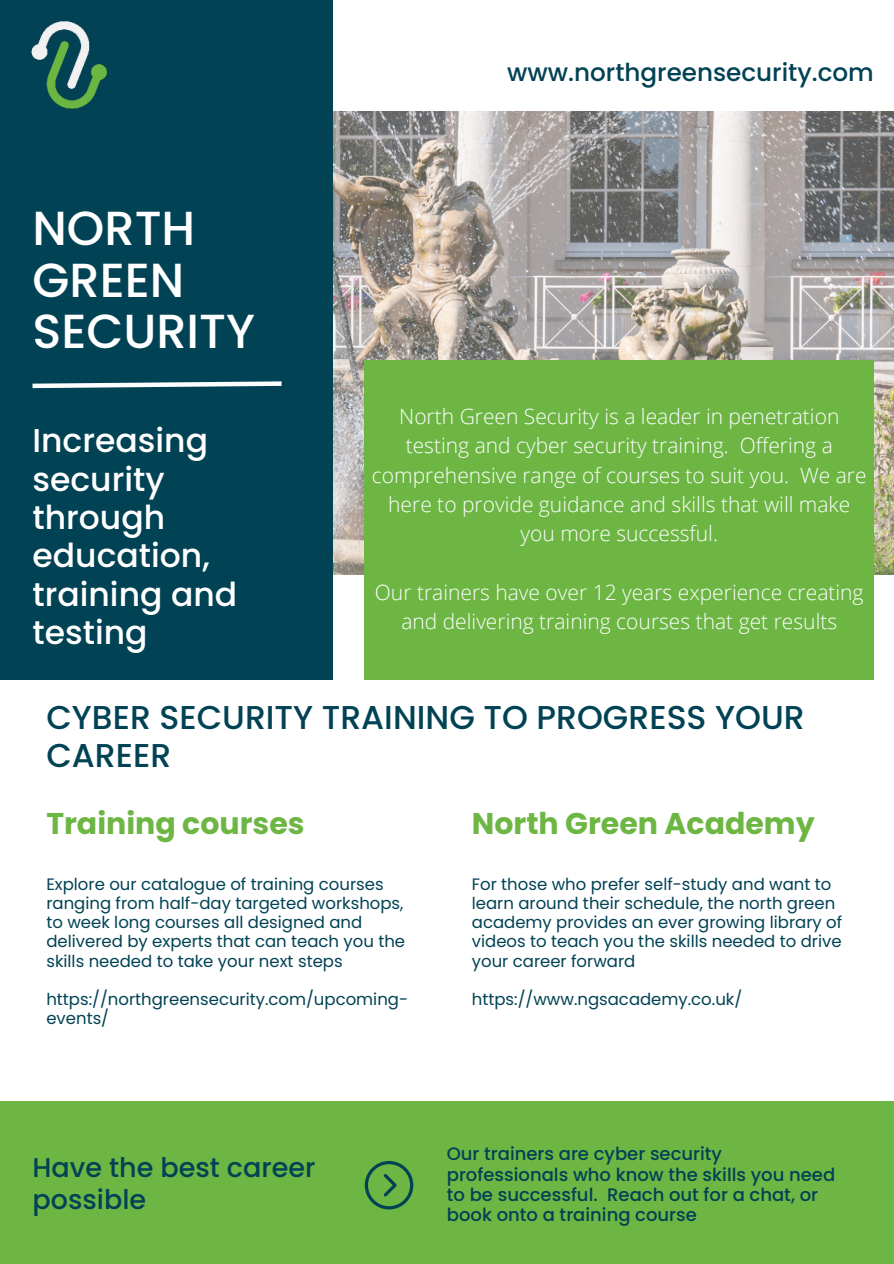
<style>
.page{position:relative;width:894px;height:1264px;background:#fff}
.page>*{position:absolute;margin:0;border:0;box-sizing:border-box;transform-origin:0 0}
.t1{font:500 47.85px/51.8px "Poppins";color:#fff}
.t2{font:500 33px/38.2px "Poppins";color:#fff}
.t3{font:500 33px/38.2px "Poppins";color:#014254}
.t4{font:700 30px "Poppins";color:#6db644}
.t5{font:500 27px/31.5px "Poppins";color:#014254}
.t6{font:500 24.6px "Poppins";color:#014254}
.t7{font:300 21px/29.2px "Open Sans";color:#fff;text-align:center}
.t8{font:500 18px/20.2px "Poppins";color:#014254}
.t9{font:16.5px/19.2px "Poppins";color:#014254}
</style>
<div class="page">
<img style="left:333px;top:111px;width:560px;height:463px">
<div style="left:0;top:0;width:333px;height:679px;background:#014254"></div>
<div style="left:364px;top:360px;width:509px;height:319px;background:#6db644"></div>
<div style="left:0;top:1101px;width:893px;height:162px;background:#6db644"></div>
<svg style="left:364px;top:1161px;width:49px;height:48px"></svg>
<svg style="left:32px;top:381px;width:250px;height:8px"></svg>
<img style="left:31px;top:21px;width:78px;height:89px">
<h1 class="t1" style="left:32px;top:202px;width:224px">NORTH<br>GREEN<br>SECURITY</h1>
<h2 class="t2" style="left:32px;top:422px;width:206px">Increasing security through education, training and testing</h2>
<h3 class="t6" style="left:507px;top:58px;width:368px">www.northgreensecurity.com</h3>
<p class="t7" style="left:372px;top:401px;width:496px">North Green Security is a leader in penetration testing and cyber security training. Offering a comprehensive range of courses to suit you. We are here to provide guidance and skills that will make you more successful.</p>
<p class="t7" style="left:375px;top:577px;width:490px">Our trainers have over 12 years experience creating and delivering training courses that get results</p>
<h2 class="t3" style="left:46px;top:698px;width:759px">CYBER SECURITY TRAINING TO PROGRESS YOUR<br>CAREER</h2>
<h3 class="t4" style="left:46px;top:805px;width:259px">Training courses</h3>
<p class="t9" style="left:46px;top:874px;width:360px">Explore our catalogue of training courses ranging from half-day targeted workshops, to week long courses all designed and delivered by experts that can teach you the skills needed to take your next steps</p>
<p class="t9" style="left:46px;top:989px;width:363px">https://northgreensecurity.com/upcoming&shy;events/</p>
<h3 class="t4" style="left:471px;top:805px;width:344px">North Green Academy</h3>
<p class="t9" style="left:471px;top:874px;width:372px">For those who prefer self-study and want to learn around their schedule, the north green academy provides an ever growing library of videos to teach you the skills needed to drive your career forward</p>
<p class="t9" style="left:471px;top:989px;width:272px">https://www.ngsacademy.co.uk/</p>
<h3 class="t5" style="left:32px;top:1152px;width:284px">Have the best career possible</h3>
<p class="t8" style="left:446px;top:1144px;width:390px">Our trainers are cyber security professionals who know the skills you need to be successful. Reach out for a chat, or book onto a training course</p>
</div>
